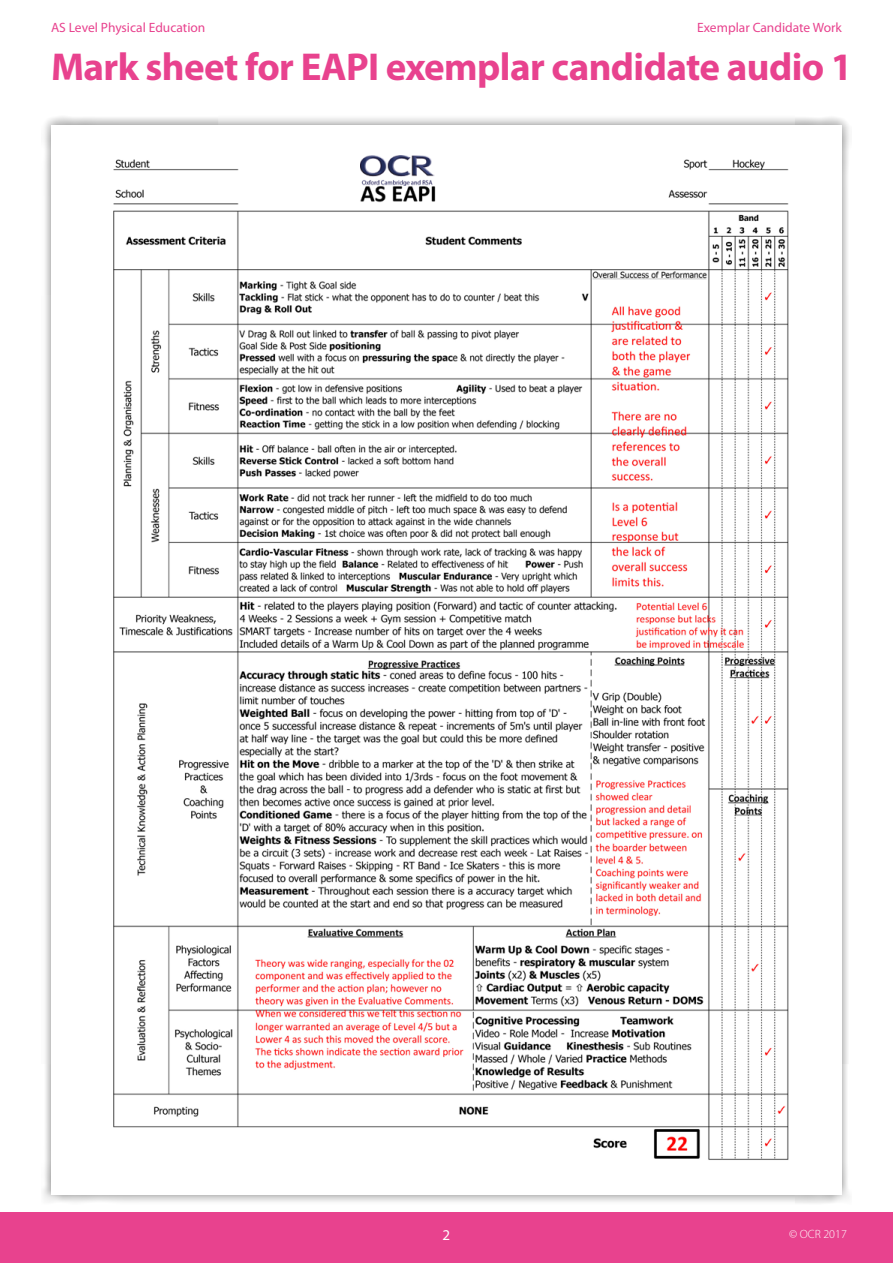
<style>
.page{position:relative;width:893px;height:1263px;background:#fff}
.page>*{position:absolute;margin:0;border:0;box-sizing:border-box;transform-origin:0 0}
.Heading{font:700 39px "Myriad Pro";letter-spacing:-.015em;color:#e8428e}
.t1{font:15px "Myriad Pro";color:#fff}
.t2{font:13.5px "Myriad Pro";color:#e8428e}
.t3{font:300 12px "Myriad Pro";color:#fff}
</style>
<div class="page">
<div style="left:0;top:1212px;width:893px;height:51px;background:#e8428e"></div>
<div style="left:41px;top:115px;width:810px;height:1090px;background:#000;opacity:.5"></div>
<div style="left:51px;top:125px;width:791px;height:1070px;background:#fff"></div>
<img style="left:113px;top:155px;width:676px;height:1005px">
<img style="left:360px;top:156px;width:75px;height:30px">
<p class="t2" style="left:51px;top:19px;width:156px">AS Level Physical Education</p>
<p class="t2" style="left:697px;top:19px;width:146px">Exemplar Candidate Work</p>
<p class="Heading" style="left:51px;top:42px;width:803px">Mark sheet for EAPI exemplar candidate audio 1</p>
<p class="t1" style="left:443px;top:1226px;width:9px">2</p>
<p class="t3" style="left:789px;top:1227px;width:59px">© OCR 2017</p>
</div>
